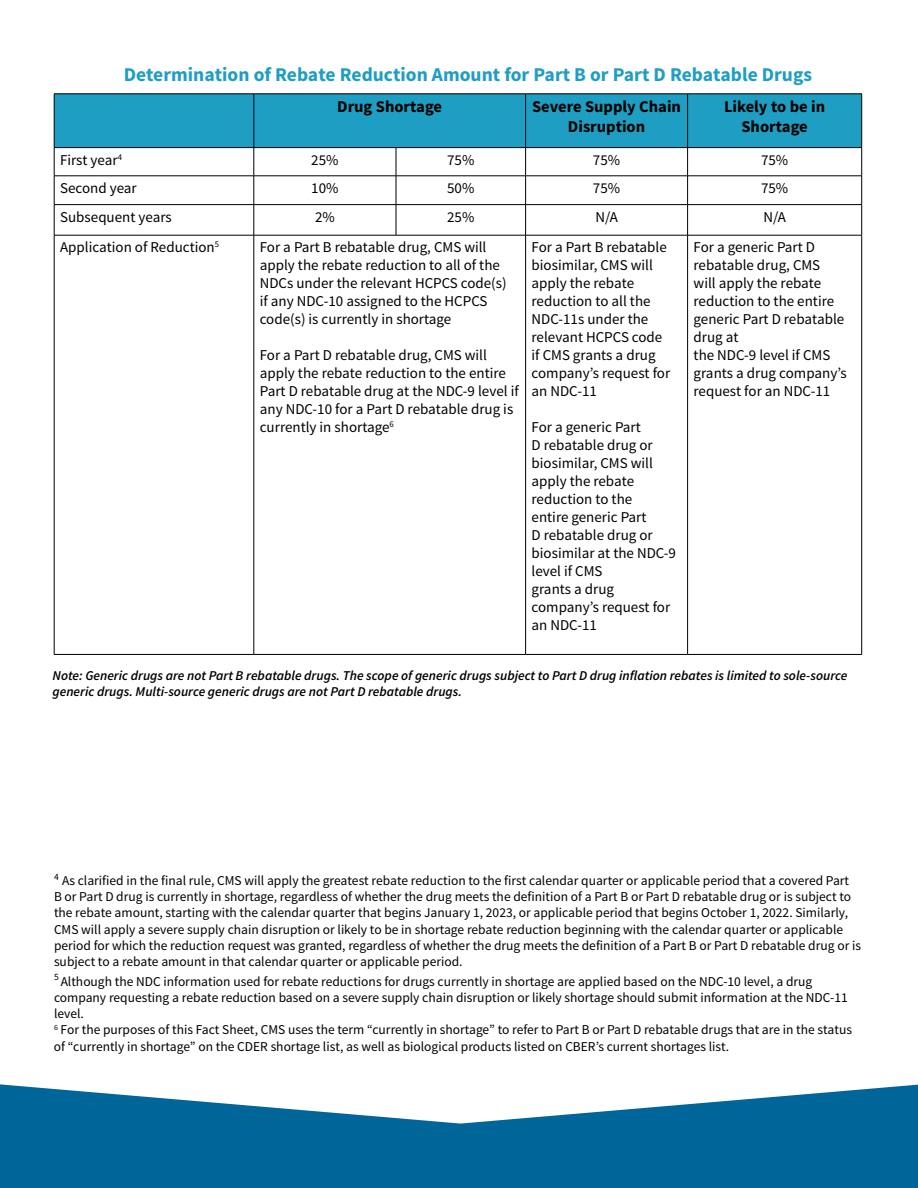
<style>
.page{position:relative;width:918px;height:1188px;background:#fff}
.page>*{position:absolute;margin:0;border:0;box-sizing:border-box;transform-origin:0 0}
.t1{font:700 19.5px "Source Sans Pro";color:#1d9ec2}
.t2{font:700 16.5px/19.8px "Source Sans Pro";color:#000;text-align:center}
.t3{font:15px/18px "Source Sans Pro";color:#000}
.t4{font:13.5px/16.2px "Source Sans Pro";color:#000}
.t5{font:italic 600 13.5px/16.2px "Source Sans Pro";color:#000}
</style>
<div class="page">
<svg style="left:0;top:1084px;width:918px;height:104px;fill:#069"></svg>
<div style="left:55px;top:95px;width:806px;height:52px;background:#1d9ec2"></div>
<hr style="left:688px;top:94px;width:174px;height:1px;background:#000">
<hr style="left:861px;top:94px;width:1px;height:53px;background:#000">
<hr style="left:688px;top:147px;width:174px;height:1px;background:#000">
<hr style="left:54px;top:176px;width:200px;height:1px;background:#000">
<svg style="left:54px;top:148px;width:1px;height:56px"></svg>
<hr style="left:254px;top:176px;width:142px;height:1px;background:#000">
<svg style="left:254px;top:148px;width:1px;height:56px"></svg>
<hr style="left:396px;top:176px;width:130px;height:1px;background:#000">
<svg style="left:396px;top:148px;width:1px;height:56px"></svg>
<hr style="left:526px;top:176px;width:162px;height:1px;background:#000">
<svg style="left:525px;top:148px;width:1px;height:56px"></svg>
<hr style="left:688px;top:176px;width:174px;height:1px;background:#000">
<svg style="left:687px;top:148px;width:1px;height:56px"></svg>
<svg style="left:861px;top:148px;width:1px;height:56px"></svg>
<hr style="left:54px;top:204px;width:200px;height:1px;background:#000">
<hr style="left:54px;top:205px;width:1px;height:30px;background:#000">
<hr style="left:254px;top:204px;width:142px;height:1px;background:#000">
<hr style="left:254px;top:205px;width:1px;height:30px;background:#000">
<hr style="left:396px;top:204px;width:130px;height:1px;background:#000">
<hr style="left:396px;top:205px;width:1px;height:30px;background:#000">
<hr style="left:526px;top:204px;width:162px;height:1px;background:#000">
<hr style="left:525px;top:205px;width:1px;height:30px;background:#000">
<hr style="left:688px;top:204px;width:174px;height:1px;background:#000">
<hr style="left:687px;top:205px;width:1px;height:30px;background:#000">
<hr style="left:861px;top:205px;width:1px;height:30px;background:#000">
<hr style="left:54px;top:235px;width:200px;height:1px;background:#000">
<hr style="left:54px;top:235px;width:1px;height:419px;background:#000">
<hr style="left:254px;top:235px;width:142px;height:1px;background:#000">
<hr style="left:254px;top:235px;width:1px;height:419px;background:#000">
<hr style="left:396px;top:235px;width:130px;height:1px;background:#000">
<hr style="left:526px;top:235px;width:162px;height:1px;background:#000">
<hr style="left:525px;top:235px;width:1px;height:419px;background:#000">
<hr style="left:688px;top:235px;width:174px;height:1px;background:#000">
<hr style="left:687px;top:235px;width:1px;height:419px;background:#000">
<hr style="left:861px;top:235px;width:1px;height:419px;background:#000">
<hr style="left:54px;top:654px;width:200px;height:1px;background:#000">
<hr style="left:254px;top:654px;width:142px;height:1px;background:#000">
<hr style="left:396px;top:654px;width:130px;height:1px;background:#000">
<hr style="left:526px;top:654px;width:162px;height:1px;background:#000">
<hr style="left:688px;top:654px;width:174px;height:1px;background:#000">
<hr style="left:54px;top:94px;width:200px;height:1px;background:#000">
<hr style="left:54px;top:94px;width:1px;height:53px;background:#000">
<hr style="left:254px;top:94px;width:142px;height:1px;background:#000">
<hr style="left:254px;top:94px;width:1px;height:53px;background:#000">
<hr style="left:396px;top:94px;width:130px;height:1px;background:#000">
<hr style="left:526px;top:94px;width:162px;height:1px;background:#000">
<hr style="left:525px;top:94px;width:1px;height:53px;background:#000">
<hr style="left:687px;top:94px;width:1px;height:53px;background:#000">
<hr style="left:54px;top:147px;width:200px;height:1px;background:#000">
<hr style="left:254px;top:147px;width:142px;height:1px;background:#000">
<hr style="left:396px;top:147px;width:130px;height:1px;background:#000">
<hr style="left:526px;top:147px;width:162px;height:1px;background:#000">
<h2 class="t1" style="left:124px;top:62px;width:690px">Determination of Rebate Reduction Amount for Part B or Part D Rebatable Drugs</h2>
<p class="t2" style="left:337px;top:97px;width:106px">Drug Shortage</p>
<p class="t2" style="left:532px;top:97px;width:150px">Severe Supply Chain<br>Disruption</p>
<p class="t2" style="left:724px;top:97px;width:103px">Likely to be in<br>Shortage</p>
<p class="t3" style="left:60px;top:151px;width:63px">First year<sup>4</sup></p>
<p class="t3" style="left:311px;top:151px;width:29px">25%</p>
<p class="t3" style="left:447px;top:151px;width:29px">75%</p>
<p class="t3" style="left:593px;top:151px;width:29px">75%</p>
<p class="t3" style="left:761px;top:151px;width:29px">75%</p>
<p class="t3" style="left:60px;top:179px;width:78px">Second year</p>
<p class="t3" style="left:311px;top:179px;width:29px">10%</p>
<p class="t3" style="left:447px;top:179px;width:29px">50%</p>
<p class="t3" style="left:593px;top:179px;width:29px">75%</p>
<p class="t3" style="left:761px;top:179px;width:29px">75%</p>
<p class="t3" style="left:60px;top:208px;width:113px">Subsequent years</p>
<p class="t3" style="left:315px;top:208px;width:21px">2%</p>
<p class="t3" style="left:447px;top:208px;width:29px">25%</p>
<p class="t3" style="left:595px;top:208px;width:24px">N/A</p>
<p class="t3" style="left:764px;top:208px;width:24px">N/A</p>
<p class="t3" style="left:60px;top:239px;width:160px">Application of Reduction<sup>5</sup></p>
<p class="t3" style="left:260px;top:239px;width:248px">For a Part B rebatable drug, CMS will apply the rebate reduction to all of the NDCs under the relevant HCPCS code(s) if any NDC-10 assigned to the HCPCS code(s) is currently in shortage</p>
<p class="t3" style="left:260px;top:347px;width:260px">For a Part D rebatable drug, CMS will apply the rebate reduction to the entire Part D rebatable drug at the NDC-9 level if any NDC-10 for a Part D rebatable drug is currently in shortage<sup>6</sup></p>
<p class="t3" style="left:532px;top:239px;width:140px">For a Part B rebatable biosimilar, CMS will apply the rebate reduction to all the<br>NDC-11s under the relevant HCPCS code if CMS grants a drug company’s request for an NDC-11</p>
<p class="t3" style="left:532px;top:419px;width:146px">For a generic Part<br>D rebatable drug or biosimilar, CMS will apply the rebate reduction to the<br>entire generic Part<br>D rebatable drug or biosimilar at the NDC-9 level if CMS</p>
<p class="t3" style="left:532px;top:581px;width:140px">grants a drug company’s request for an NDC-11</p>
<p class="t3" style="left:694px;top:239px;width:152px">For a generic Part D rebatable drug, CMS will apply the rebate reduction to the entire generic Part D rebatable drug at</p>
<p class="t3" style="left:694px;top:347px;width:155px">the NDC-9 level if CMS grants a drug company’s request for an NDC-11</p>
<p class="t5" style="left:52px;top:667px;width:796px">Note: Generic drugs are not Part B rebatable drugs. The scope of generic drugs subject to Part D drug inflation rebates is limited to sole-source generic drugs. Multi-source generic drugs are not Part D rebatable drugs.</p>
<p class="t4" style="left:54px;top:873px;width:809px"><sup>4</sup> As clarified in the final rule, CMS will apply the greatest rebate reduction to the first calendar quarter or applicable period that a covered Part<br>B or Part D drug is currently in shortage, regardless of whether the drug meets the definition of a Part B or Part D rebatable drug or is subject to the rebate amount, starting with the calendar quarter that begins January 1, 2023, or applicable period that begins October 1, 2022. Similarly, CMS will apply a severe supply chain disruption or likely to be in shortage rebate reduction beginning with the calendar quarter or applicable period for which the reduction request was granted, regardless of whether the drug meets the definition of a Part B or Part D rebatable drug or is subject to a rebate amount in that calendar quarter or applicable period.</p>
<p class="t4" style="left:54px;top:974px;width:795px"><sup>5</sup> Although the NDC information used for rebate reductions for drugs currently in shortage are applied based on the NDC-10 level, a drug company requesting a rebate reduction based on a severe supply chain disruption or likely shortage should submit information at the NDC-11 level.</p>
<p class="t4" style="left:54px;top:1022px;width:800px"><sup>6</sup> For the purposes of this Fact Sheet, CMS uses the term “currently in shortage” to refer to Part B or Part D rebatable drugs that are in the status of “currently in shortage” on the CDER shortage list, as well as biological products listed on CBER’s current shortages list.</p>
</div>
